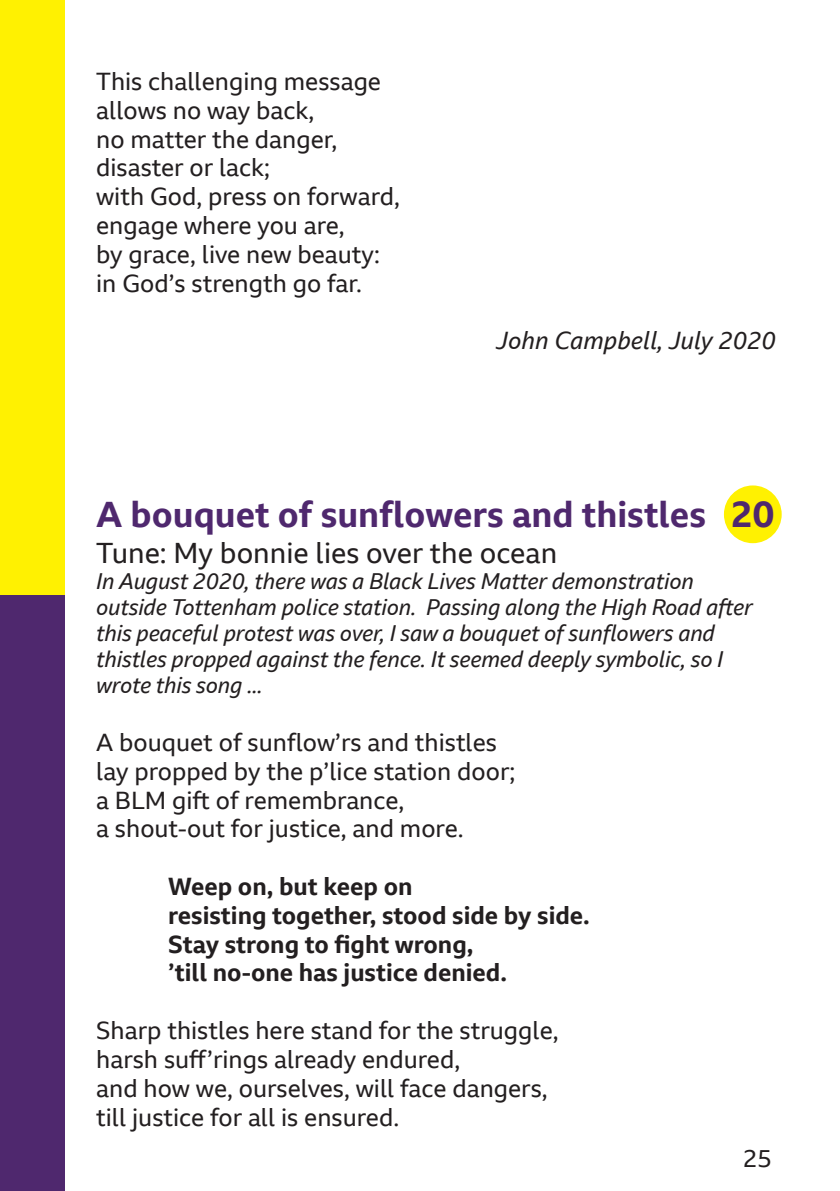
<style>
.page{position:relative;width:840px;height:1191px;background:#fff}
.page>*{position:absolute;margin:0;border:0;box-sizing:border-box;transform-origin:0 0}
.t1{font:700 35px "BBC Reith Sans";color:#4f286e}
.t2{font:28px "BBC Reith Sans";color:#231f20}
.t3{font:24px "BBC Reith Sans";color:#231f20}
.t4{font:700 24px "BBC Reith Sans";color:#231f20}
.t5{font:italic 24px "BBC Reith Sans";color:#231f20}
.t6{font:italic 22px/26px "BBC Reith Sans";letter-spacing:-.01em;color:#231f20}
.s1{font-size:36px}
</style>
<div class="page">
<div style="left:723px;top:485px;width:58px;height:58px;background:#fff101;border-radius:50%"></div>
<div style="left:0;top:0;width:65px;height:595px;background:#fff101"></div>
<div style="left:0;top:595px;width:65px;height:596px;background:#4f286e"></div>
<p class="t3" style="left:96px;top:66px;width:286px">This challenging message</p>
<p class="t3" style="left:96px;top:95px;width:219px">allows no way back,</p>
<p class="t3" style="left:96px;top:124px;width:242px">no matter the danger,</p>
<p class="t3" style="left:96px;top:153px;width:175px">disaster or lack;</p>
<p class="t3" style="left:96px;top:181px;width:305px">with God, press on forward,</p>
<p class="t3" style="left:96px;top:210px;width:250px">engage where you are,</p>
<p class="t3" style="left:96px;top:239px;width:285px">by grace, live new beauty:</p>
<p class="t3" style="left:96px;top:268px;width:267px">in God’s strength go far.</p>
<p class="t5" style="left:496px;top:325px;width:280px">John Campbell, July 2020</p>
<p class="t1" style="left:96px;top:492px;width:679px">A bouquet of sunflowers and thistles <span class="s1">20</span></p>
<p class="t2" style="left:96px;top:535px;width:462px">Tune: My bonnie lies over the ocean</p>
<p class="t6" style="left:96px;top:568px;width:657px">In August 2020, there was a Black Lives Matter demonstration outside Tottenham police station. Passing along the High Road after this peaceful protest was over, I saw a bouquet of sunflowers and thistles propped against the fence. It seemed deeply symbolic, so I wrote this song ...</p>
<p class="t3" style="left:96px;top:727px;width:402px">A bouquet of sunflow’rs and thistles</p>
<p class="t3" style="left:96px;top:756px;width:420px">lay propped by the p’lice station door;</p>
<p class="t3" style="left:96px;top:785px;width:309px">a BLM gift of remembrance,</p>
<p class="t3" style="left:96px;top:813px;width:369px">a shout-out for justice, and more.</p>
<p class="t4" style="left:168px;top:871px;width:246px">Weep on, but keep on</p>
<p class="t4" style="left:168px;top:900px;width:423px">resisting together, stood side by side.</p>
<p class="t4" style="left:168px;top:928px;width:306px">Stay strong to fight wrong,</p>
<p class="t4" style="left:168px;top:957px;width:340px">’till no-one has justice denied.</p>
<p class="t3" style="left:96px;top:1015px;width:464px">Sharp thistles here stand for the struggle,</p>
<p class="t3" style="left:96px;top:1044px;width:365px">harsh suff’rings already endured,</p>
<p class="t3" style="left:96px;top:1073px;width:453px">and how we, ourselves, will face dangers,</p>
<p class="t3" style="left:96px;top:1101px;width:304px">till justice for all is ensured.</p>
<p class="t3" style="left:742px;top:1143px;width:30px">25</p>
</div>
